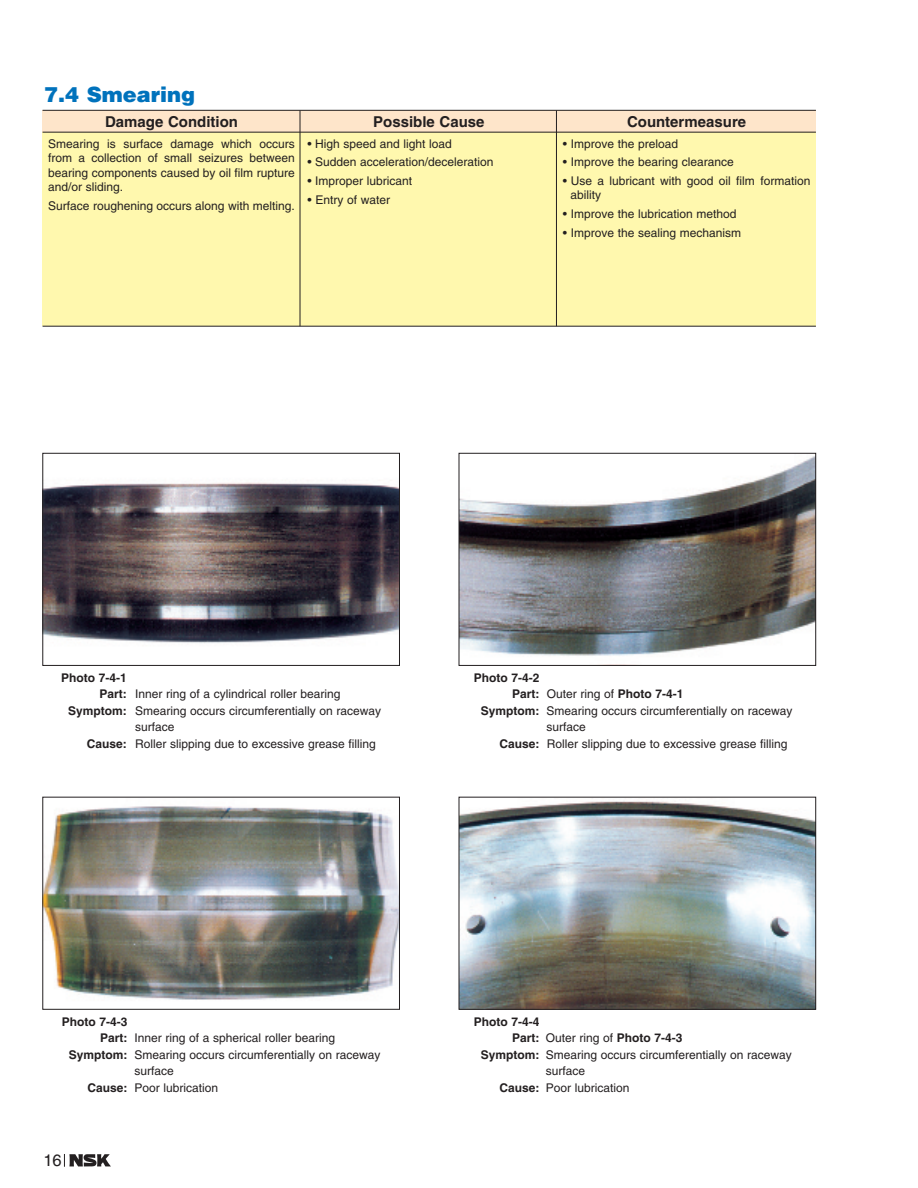
<style>
.page{position:relative;width:918px;height:1188px;background:#fff}
.page>*{position:absolute;margin:0;border:0;box-sizing:border-box;transform-origin:0 0}
.t1{font:900 21px "Helvetica";color:#0072bc}
.t2{font:16.5px "Helvetica";color:#231f20}
.t3{font:700 15px "Helvetica";color:#231f20}
.t4{font:12px/14.4px "Helvetica";color:#231f20;text-align:justify}
.t5{font:700 12px "Helvetica";color:#231f20}
.s1{font-weight:700}
.s2{font-weight:400}
</style>
<div class="page">
<div style="left:43px;top:128px;width:773px;height:198px;background:#fff8ae"></div>
<div style="left:43px;top:111px;width:773px;height:21px;background:#fee5ca"></div>
<hr style="left:43px;top:326px;width:773px;height:1px;background:#231f20">
<hr style="left:300px;top:111px;width:1px;height:215px;background:#231f20">
<hr style="left:556px;top:111px;width:1px;height:215px;background:#231f20">
<hr style="left:43px;top:110px;width:773px;height:1px;background:#231f20">
<hr style="left:43px;top:132px;width:773px;height:1px;background:#231f20">
<img style="left:45px;top:482px;width:353px;height:161px">
<div style="left:43px;top:453px;width:357px;height:213px;border:1px solid #231f20"></div>
<img style="left:461px;top:456px;width:353px;height:200px">
<div style="left:459px;top:453px;width:357px;height:213px;border:1px solid #231f20"></div>
<img style="left:45px;top:806px;width:353px;height:194px">
<div style="left:43px;top:797px;width:357px;height:213px;border:1px solid #231f20"></div>
<img style="left:461px;top:801px;width:353px;height:207px">
<div style="left:459px;top:797px;width:357px;height:213px;border:1px solid #231f20"></div>
<svg style="left:64px;top:1154px;width:47px;height:13px"></svg>
<h1 class="t1" style="left:44px;top:82px;width:153px">7.4 Smearing</h1>
<p class="t3" style="left:105px;top:116px;width:134px">Damage Condition</p>
<p class="t4" style="left:48px;top:137px;width:248px">Smearing is surface damage which occurs from a collection of small seizures between bearing components caused by oil film rupture and/or sliding.</p>
<p class="t4" style="left:48px;top:199px;width:248px">Surface roughening occurs along with melting.</p>
<p class="t3" style="left:373px;top:116px;width:113px">Possible Cause</p>
<p class="t4" style="left:307px;top:137px;width:146px">• High speed and light load</p>
<p class="t4" style="left:307px;top:156px;width:188px">• Sudden acceleration/deceleration</p>
<p class="t4" style="left:307px;top:175px;width:106px">• Improper lubricant</p>
<p class="t4" style="left:307px;top:193px;width:84px">• Entry of water</p>
<p class="t3" style="left:627px;top:116px;width:121px">Countermeasure</p>
<p class="t4" style="left:563px;top:137px;width:117px">• Improve the preload</p>
<p class="t4" style="left:563px;top:156px;width:172px">• Improve the bearing clearance</p>
<p class="t4" style="left:571px;top:175px;width:241px;text-indent:-8px">• Use a lubricant with good oil film formation ability</p>
<p class="t4" style="left:563px;top:208px;width:175px">• Improve the lubrication method</p>
<p class="t4" style="left:563px;top:226px;width:180px">• Improve the sealing mechanism</p>
<p class="t5" style="left:61px;top:673px;width:67px">Photo 7-4-1</p>
<p class="t4" style="left:100px;top:688px;width:242px"><span class="s1">Part:</span> Inner ring of a cylindrical roller bearing</p>
<p class="t4" style="left:68px;top:705px;width:314px"><span class="s1">Symptom:</span> Smearing occurs circumferentially on raceway</p>
<p class="t4" style="left:135px;top:721px;width:41px">surface</p>
<p class="t4" style="left:87px;top:738px;width:290px"><span class="s1">Cause:</span> Roller slipping due to excessive grease filling</p>
<p class="t5" style="left:474px;top:673px;width:67px">Photo 7-4-2</p>
<p class="t5" style="left:512px;top:689px;width:173px">Part: <span class="s2">Outer ring of</span> Photo 7-4-1</p>
<p class="t4" style="left:481px;top:705px;width:313px"><span class="s1">Symptom:</span> Smearing occurs circumferentially on raceway</p>
<p class="t4" style="left:547px;top:721px;width:41px">surface</p>
<p class="t4" style="left:500px;top:738px;width:289px"><span class="s1">Cause:</span> Roller slipping due to excessive grease filling</p>
<p class="t5" style="left:62px;top:1017px;width:67px">Photo 7-4-3</p>
<p class="t4" style="left:100px;top:1032px;width:236px"><span class="s1">Part:</span> Inner ring of a spherical roller bearing</p>
<p class="t4" style="left:69px;top:1048px;width:313px"><span class="s1">Symptom:</span> Smearing occurs circumferentially on raceway</p>
<p class="t4" style="left:135px;top:1065px;width:41px">surface</p>
<p class="t4" style="left:88px;top:1081px;width:132px"><span class="s1">Cause:</span> Poor lubrication</p>
<h2 class="t2" style="left:43px;top:1154px;width:20px">16</h2>
<p class="t5" style="left:474px;top:1017px;width:67px">Photo 7-4-4</p>
<p class="t5" style="left:512px;top:1033px;width:172px">Part: <span class="s2">Outer ring of</span> Photo 7-4-3</p>
<p class="t4" style="left:481px;top:1048px;width:312px"><span class="s1">Symptom:</span> Smearing occurs circumferentially on raceway</p>
<p class="t4" style="left:546px;top:1065px;width:41px">surface</p>
<p class="t4" style="left:500px;top:1081px;width:132px"><span class="s1">Cause:</span> Poor lubrication</p>
</div>
